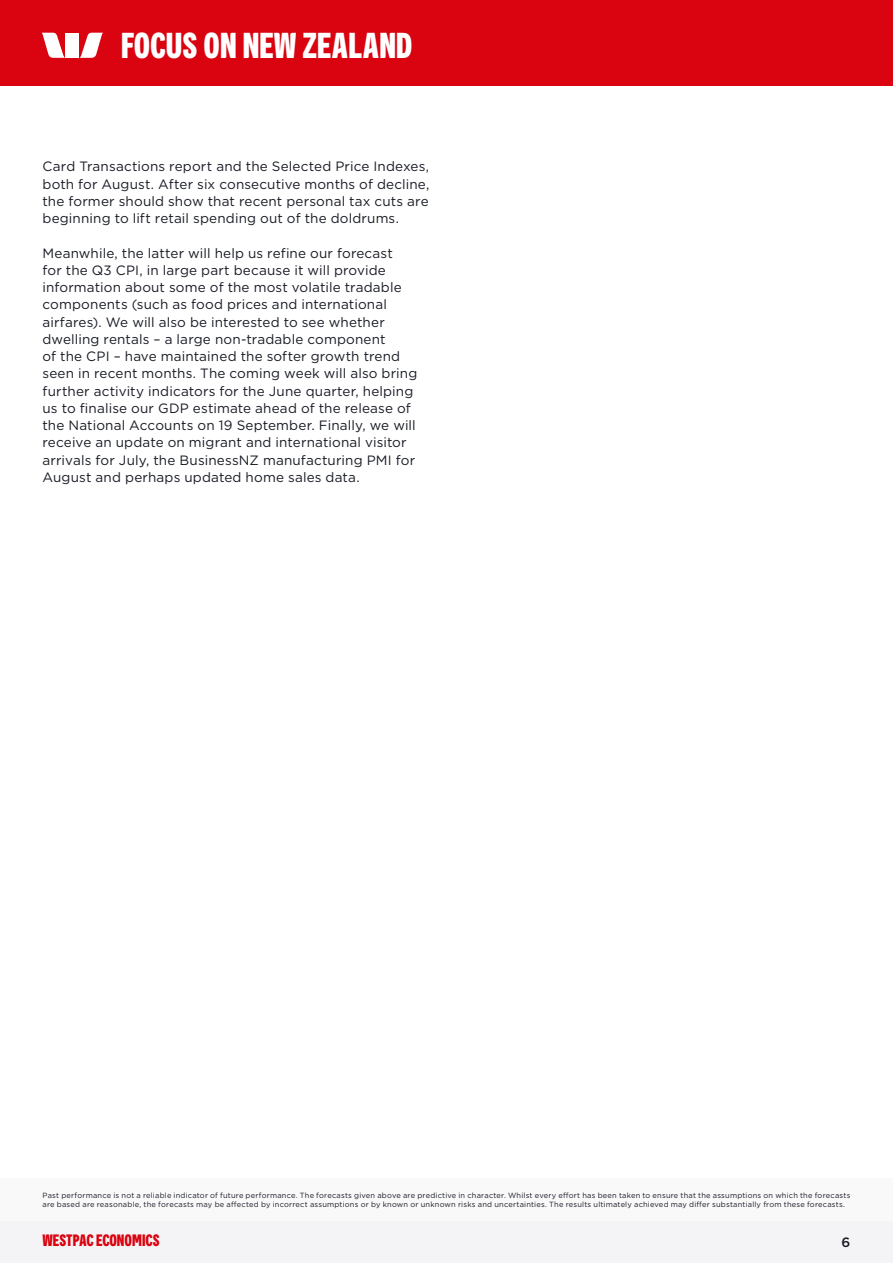
<style>
.page{position:relative;width:893px;height:1263px;background:#fff}
.page>*{position:absolute;margin:0;border:0;box-sizing:border-box;transform-origin:0 0}
.H2_Section_headline___strap_top{font:700 36px "Westpac";color:#fff}
.t1{font:700 16.5px "Westpac";color:#da0310}
.P1_Body_copy{font:13.5px/17.2px "Gotham";letter-spacing:.01em;color:#181b25;text-align:justify}
.t2{font:500 13.5px "Gotham";color:#181b25}
.t3{font:7.5px/9px "Gotham";letter-spacing:.025em;color:#181b25}
</style>
<div class="page">
<div style="left:0;top:0;width:893px;height:85px;background:#da0310"></div>
<div style="left:0;top:1220px;width:893px;height:43px;background:#f4f4f6"></div>
<div style="left:0;top:1178px;width:893px;height:42px;background:#f9f9fa"></div>
<svg style="left:42px;top:33px;width:23px;height:25px"></svg>
<svg style="left:80px;top:33px;width:23px;height:25px"></svg>
<div style="left:66px;top:33px;width:13px;height:25px;background:#fff"></div>
<p class="H2_Section_headline___strap_top" style="left:121px;top:24px;width:293px">FOCUS ON NEW ZEALAND</p>
<p class="P1_Body_copy" style="left:43px;top:158px;width:388px">Card Transactions report and the Selected Price Indexes, both for August. After six consecutive months of decline, the former should show that recent personal tax cuts are beginning to lift retail spending out of the doldrums.</p>
<p class="P1_Body_copy" style="left:43px;top:244px;width:376px;text-align:left">Meanwhile, the latter will help us refine our forecast<br>for the Q3 CPI, in large part because it will provide information about some of the most volatile tradable components (such as food prices and international airfares). We will also be interested to see whether dwelling rentals – a large non-tradable component<br>of the CPI – have maintained the softer growth trend seen in recent months. The coming week will also bring further activity indicators for the June quarter, helping us to finalise our GDP estimate ahead of the release of the National Accounts on 19 September. Finally, we will receive an update on migrant and international visitor arrivals for July, the BusinessNZ manufacturing PMI for August and perhaps updated home sales data.</p>
<p class="t3" style="left:43px;top:1190px;width:809px">Past performance is not a reliable indicator of future performance. The forecasts given above are predictive in character. Whilst every effort has been taken to ensure that the assumptions on which the forecasts are based are reasonable, the forecasts may be affected by incorrect assumptions or by known or unknown risks and uncertainties. The results ultimately achieved may differ substantially from these forecasts.</p>
<p class="t1" style="left:43px;top:1230px;width:119px">WESTPAC ECONOMICS</p>
<p class="t2" style="left:842px;top:1233px;width:10px">6</p>
</div>
